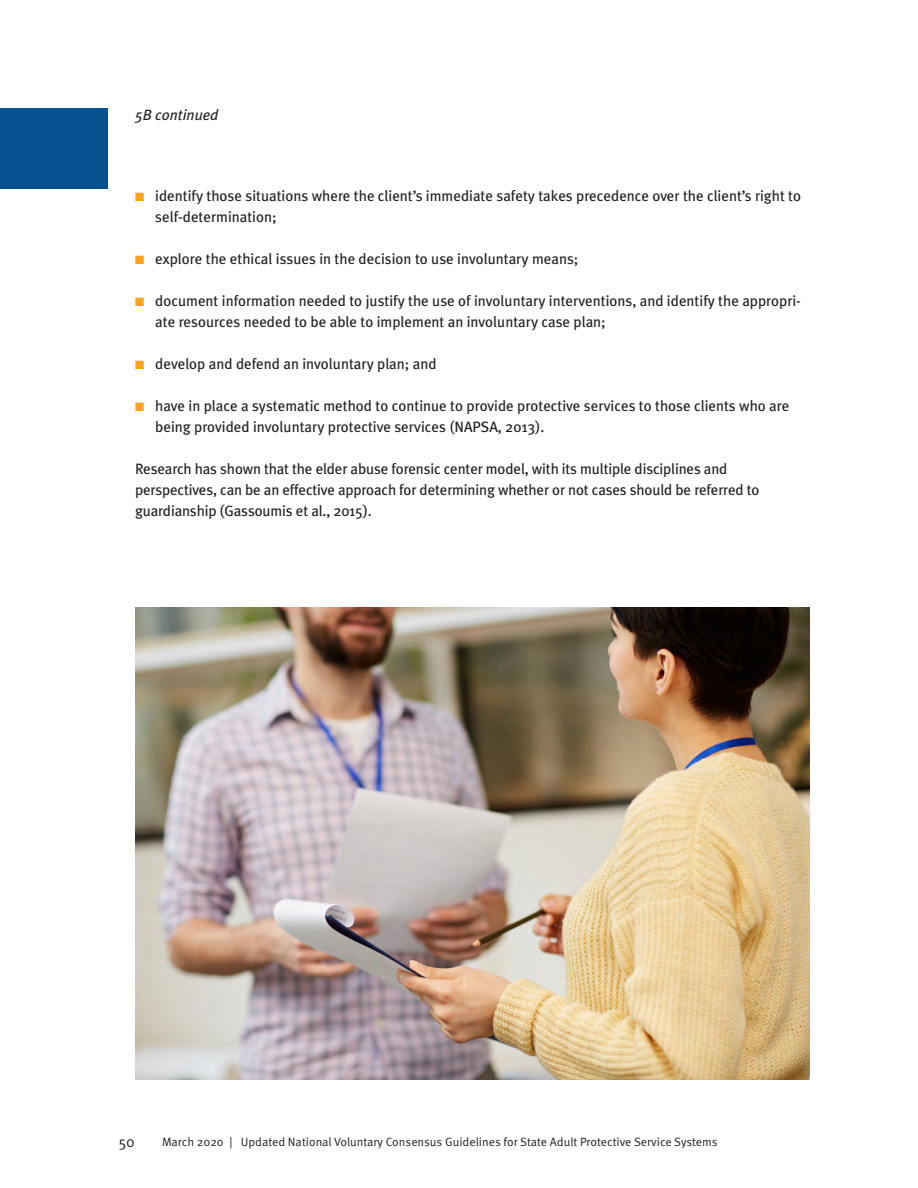
<style>
.page{position:relative;width:918px;height:1188px;background:#fff}
.page>*{position:absolute;margin:0;border:0;box-sizing:border-box;transform-origin:0 0}
.t1{font:15px/21px "Meta Plus";color:#231f20}
.t2{font:italic 15px "Meta Plus";color:#231f20}
.t3{font:15px "Meta Pro Norm";color:#231f20}
.t4{font:12px "Meta Pro Norm";color:#231f20}
.s1{color:#f9a21c}
</style>
<div class="page">
<div style="left:0;top:108px;width:108px;height:81px;background:#065190"></div>
<img style="left:135px;top:607px;width:675px;height:473px">
<p class="t2" style="left:135px;top:106px;width:85px">5B continued</p>
<p class="t1" style="left:155px;top:185px;width:647px;text-indent:-20px"><span class="s1">■</span> identify those situations where the client’s immediate safety takes precedence over the client’s right to self-determination;</p>
<p class="t1" style="left:135px;top:248px;width:445px"><span class="s1">■</span> explore the ethical issues in the decision to use involuntary means;</p>
<p class="t1" style="left:155px;top:290px;width:647px;text-indent:-20px"><span class="s1">■</span> document information needed to justify the use of involuntary interventions, and identify the appropri&shy;ate resources needed to be able to implement an involuntary case plan;</p>
<p class="t1" style="left:135px;top:353px;width:303px"><span class="s1">■</span> develop and defend an involuntary plan; and</p>
<p class="t1" style="left:155px;top:395px;width:636px;text-indent:-20px"><span class="s1">■</span> have in place a systematic method to continue to provide protective services to those clients who are being provided involuntary protective services (NAPSA, 2013).</p>
<p class="t1" style="left:135px;top:458px;width:626px">Research has shown that the elder abuse forensic center model, with its multiple disciplines and perspectives, can be an effective approach for determining whether or not cases should be referred to guardianship (Gassoumis et al., 2015).</p>
<p class="t3" style="left:119px;top:1130px;width:18px">50</p>
<p class="t4" style="left:162px;top:1132px;width:557px">March 2020 | Updated National Voluntary Consensus Guidelines for State Adult Protective Service Systems</p>
</div>
